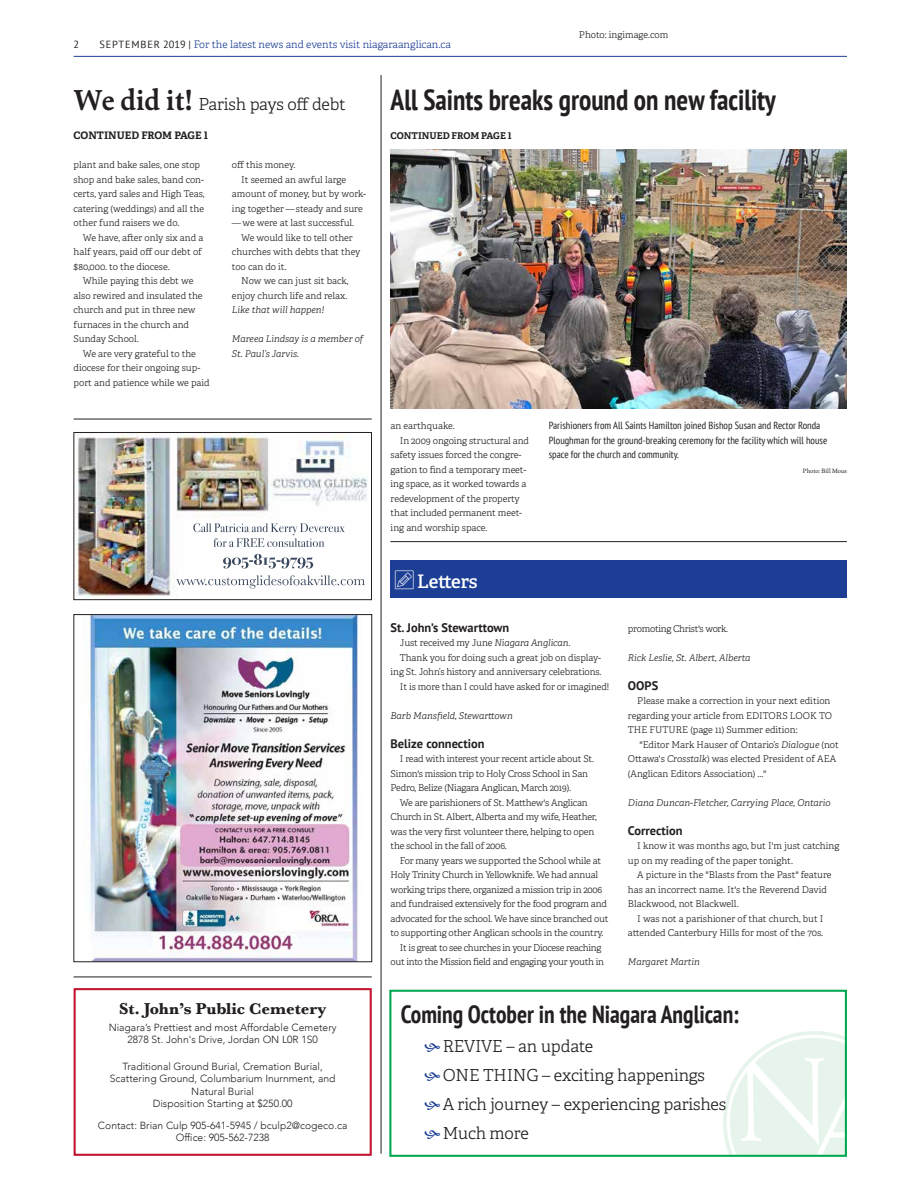
<style>
.page{position:relative;width:918px;height:1188px;background:#fff}
.page>*{position:absolute;margin:0;border:0;box-sizing:border-box;transform-origin:0 0}
.t1{font:116.25px "Michelangelo BQ";color:#fff}
.t2{font:700 condensed 28.95px "PT Sans";color:#231f20;scale:.95 1}
.t3{font:700 condensed 24.9px "PT Sans";color:#231f20;scale:.95 1}
.t4{font:600 18.6px "Adelle";letter-spacing:-.01em;color:#fff}
.t5{font:300 16.5px/29px "Adelle";letter-spacing:-.01em;color:#231f20}
.t6{font:700 16.5px "Baskerville";color:#231f20}
.t7{font:700 12.45px "PT Sans";color:#231f20}
.t8{font:300 10.35px/12.5px "Avenir";color:#231f20;text-align:center}
.t9{font:condensed 10.35px/14.5px "PT Sans";color:#231f20}
.t10{font:300 10.35px "Adelle";color:#1c3e94}
.t11{font:700 10.35px "Adelle";color:#231f20}
.t12{font:10.35px "PT Sans";color:#231f20}
.t13{font:300 9.3px/14.5px "Adelle";letter-spacing:-.01em;color:#231f20}
.t14{font:italic 300 9.3px/14.5px "Adelle";color:#231f20}
.t15{font:300 9.3px "Adelle";letter-spacing:-.03em;color:#231f20}
.t16{font:700 9.3px "Adelle";color:#231f20}
.t17{font:6.15px "Cala";color:#231f20}
.s1{font-family:"PT Sans";font-weight:400;color:#231f20}
.s2{font-family:"Cala";font-weight:700;font-size:28.95px}
.s3{font-style:italic}
</style>
<div class="page">
<hr style="left:74px;top:56px;width:773px;height:1px;background:#1c3e94">
<svg style="left:723px;top:1031px;width:121px;height:123px"></svg>
<div style="left:74px;top:988px;width:298px;height:168px;border:2px solid #c41230"></div>
<hr style="left:74px;top:977px;width:298px;height:1px;background:#231f20">
<hr style="left:381px;top:75px;width:1px;height:1079px;background:#231f20">
<hr style="left:74px;top:419px;width:298px;height:1px;background:#231f20">
<div style="left:390px;top:561px;width:457px;height:37px;background:#1c3e94"></div>
<img style="left:390px;top:150px;width:457px;height:259px">
<img style="left:85px;top:616px;width:273px;height:344px">
<div style="left:74px;top:614px;width:298px;height:348px;border:1px solid #231f20"></div>
<img style="left:76px;top:434px;width:291px;height:163px">
<div style="left:74px;top:432px;width:298px;height:168px;border:1px solid #231f20"></div>
<hr style="left:390px;top:541px;width:457px;height:1px;background:#231f20">
<div style="left:389px;top:990px;width:458px;height:167px;border:2px solid #00a94f"></div>
<p class="t12" style="left:74px;top:37px;width:7px">2</p>
<p class="t10" style="left:99px;top:38px;width:353px"><span class="s1">SEPTEMBER 2019 |</span> For the latest news and events visit niagaraanglican.ca</p>
<p class="t13" style="left:579px;top:27px;width:91px">Photo: ingimage.com</p>
<h3 class="t5" style="left:74px;top:90px;width:274px"><span class="s2">We did it!</span> Parish pays off debt</h3>
<p class="t11" style="left:74px;top:129px;width:136px">CONTINUED FROM PAGE 1</p>
<p class="t13" style="left:74px;top:158px;width:133px">plant and bake sales, one stop shop and bake sales, band con&shy;certs, yard sales and High Teas, catering (weddings) and all the other fund raisers we do.</p>
<p class="t13" style="left:74px;top:230px;width:131px;text-indent:9px">We have, after only six and a half years, paid off our debt of $80,000. to the diocese.</p>
<p class="t13" style="left:74px;top:274px;width:131px;text-indent:9px">While paying this debt we also rewired and insulated the church and put in three new furnaces in the church and<br>Sunday School.</p>
<p class="t13" style="left:74px;top:346px;width:138px;text-indent:9px">We are very grateful to the diocese for their ongoing sup&shy;port and patience while we paid</p>
<p class="t13" style="left:232px;top:158px;width:65px">off this money.</p>
<p class="t13" style="left:241px;top:172px;width:106px">It seemed an awful large</p>
<p class="t13" style="left:232px;top:187px;width:136px">amount of money, but by work-</p>
<p class="t13" style="left:232px;top:201px;width:132px">ing together—steady and sure</p>
<p class="t13" style="left:232px;top:216px;width:124px">—we were at last successful.</p>
<p class="t13" style="left:241px;top:230px;width:113px">We would like to tell other</p>
<p class="t13" style="left:232px;top:245px;width:130px">churches with debts that they</p>
<p class="t13" style="left:232px;top:259px;width:56px">too can do it.</p>
<p class="t13" style="left:241px;top:274px;width:109px">Now we can just sit back,</p>
<p class="t13" style="left:232px;top:288px;width:117px">enjoy church life and relax.</p>
<p class="t14" style="left:232px;top:303px;width:94px">Like that will happen!</p>
<p class="t14" style="left:232px;top:332px;width:133px">Mareea Lindsay is a member of<br>St. Paul’s Jarvis.</p>
<h3 class="t6" style="left:119px;top:999px;width:209px">St. John’s Public Cemetery</h3>
<p class="t8" style="left:109px;top:1021px;width:229px">Niagara’s Prettiest and most Affordable Cemetery<br>2878 St. John's Drive, Jordan ON L0R 1S0</p>
<p class="t8" style="left:110px;top:1060px;width:227px">Traditional Ground Burial, Cremation Burial, Scattering Ground, Columbarium Inurnment, and Natural Burial<br>Disposition Starting at $250.00</p>
<p class="t8" style="left:98px;top:1119px;width:251px">Contact: Brian Culp 905-641-5945 / bculp2@cogeco.ca<br>Office: 905-562-7238</p>
<h2 class="t2" style="left:391px;top:81px;width:407px">All Saints breaks ground on new facility</h2>
<p class="t16" style="left:391px;top:130px;width:122px">CONTINUED FROM PAGE 1</p>
<p class="t13" style="left:391px;top:419px;width:66px">an earthquake.</p>
<p class="t13" style="left:400px;top:433px;width:131px">In 2009 ongoing structural and</p>
<p class="t13" style="left:391px;top:448px;width:132px">safety issues forced the congre-</p>
<p class="t13" style="left:391px;top:462px;width:137px">gation to find a temporary meet-</p>
<p class="t13" style="left:391px;top:477px;width:137px">ing space, as it worked towards a</p>
<p class="t13" style="left:391px;top:491px;width:131px">redevelopment of the property</p>
<p class="t13" style="left:391px;top:506px;width:133px">that included permanent meet-</p>
<p class="t13" style="left:391px;top:520px;width:98px">ing and worship space.</p>
<p class="t9" style="left:549px;top:418px;width:280px">Parishioners from All Saints Hamilton joined Bishop Susan and Rector Ronda<br>Ploughman for the ground-breaking ceremony for the facility which will house space for the church and community.</p>
<p class="t17" style="left:803px;top:467px;width:46px">Photo: Bill Mous</p>
<h3 class="t4" style="left:417px;top:570px;width:62px">Letters</h3>
<h3 class="t7" style="left:391px;top:619px;width:120px">St. John’s Stewarttown</h3>
<p class="t13" style="left:400px;top:636px;width:172px">Just received my June <span class="s3">Niagara Anglican</span>.</p>
<p class="t13" style="left:400px;top:651px;width:202px">Thank you for doing such a great job on display-</p>
<p class="t13" style="left:391px;top:665px;width:212px">ing St. John’s history and anniversary celebrations.</p>
<p class="t13" style="left:400px;top:680px;width:211px">It is more than I could have asked for or imagined!</p>
<p class="t14" style="left:391px;top:709px;width:124px">Barb Mansfield, Stewarttown</p>
<h3 class="t7" style="left:391px;top:735px;width:95px">Belize connection</h3>
<p class="t13" style="left:391px;top:752px;width:205px;text-indent:9px">I read with interest your recent article about St.<br>Simon's mission trip to Holy Cross School in San<br>Pedro, Belize (Niagara Anglican, March 2019).</p>
<p class="t13" style="left:391px;top:796px;width:208px;text-indent:9px">We are parishioners of St. Matthew's Anglican Church in St. Albert, Alberta and my wife, Heather, was the very first volunteer there, helping to open the school in the fall of 2006.</p>
<p class="t13" style="left:400px;top:854px;width:203px">For many years we supported the School while at</p>
<p class="t13" style="left:391px;top:868px;width:209px">Holy Trinity Church in Yellowknife. We had annual</p>
<p class="t13" style="left:391px;top:883px;width:213px">working trips there, organized a mission trip in 2006</p>
<p class="t13" style="left:391px;top:897px;width:218px">and fundraised extensively for the food program and</p>
<p class="t13" style="left:391px;top:911px;width:219px">advocated for the school. We have since branched out</p>
<p class="t13" style="left:391px;top:926px;width:214px">to supporting other Anglican schools in the country.</p>
<p class="t15" style="left:400px;top:942px;width:203px">It is great to see churches in your Diocese reaching</p>
<p class="t15" style="left:391px;top:956px;width:215px">out into the Mission field and engaging your youth in</p>
<p class="t15" style="left:628px;top:623px;width:102px">promoting Christ's work.</p>
<p class="t14" style="left:628px;top:651px;width:124px">Rick Leslie, St. Albert, Alberta</p>
<h3 class="t7" style="left:628px;top:677px;width:32px">OOPS</h3>
<p class="t13" style="left:628px;top:694px;width:206px;text-indent:9px">Please make a correction in your next edition regarding your article from EDITORS LOOK TO<br>THE FUTURE (page 11) Summer edition:</p>
<p class="t13" style="left:628px;top:738px;width:212px;text-indent:11px">"Editor Mark Hauser of Ontario’s <span class="s3">Dialogue</span> (not<br>Ottawa's <span class="s3">Crosstalk</span>) was elected President of AEA (Anglican Editors Association) ..."</p>
<p class="t14" style="left:628px;top:795px;width:204px">Diana Duncan-Fletcher, Carrying Place, Ontario</p>
<h3 class="t7" style="left:628px;top:822px;width:56px">Correction</h3>
<p class="t13" style="left:628px;top:839px;width:213px;text-indent:9px">I know it was months ago, but I'm just catching up on my reading of the paper tonight.</p>
<p class="t13" style="left:628px;top:868px;width:205px;text-indent:9px">A picture in the "Blasts from the Past" feature has an incorrect name. It's the Reverend David<br>Blackwood, not Blackwell.</p>
<p class="t13" style="left:628px;top:911px;width:197px;text-align:right">I was not a parishioner of that church, but I attended Canterbury Hills for most of the 70s.</p>
<p class="t14" style="left:628px;top:955px;width:74px">Margaret Martin</p>
<h3 class="t3" style="left:401px;top:998px;width:358px">Coming October in the Niagara Anglican:</h3>
<h3 class="t5" style="left:443px;top:1032px;width:285px">REVIVE – an update<br>ONE THING – exciting happenings<br>A rich journey – experiencing parishes<br>Much more</h3>
<h1 class="t1" style="left:736px;top:1054px;width:156px">NA</h1>
</div>
